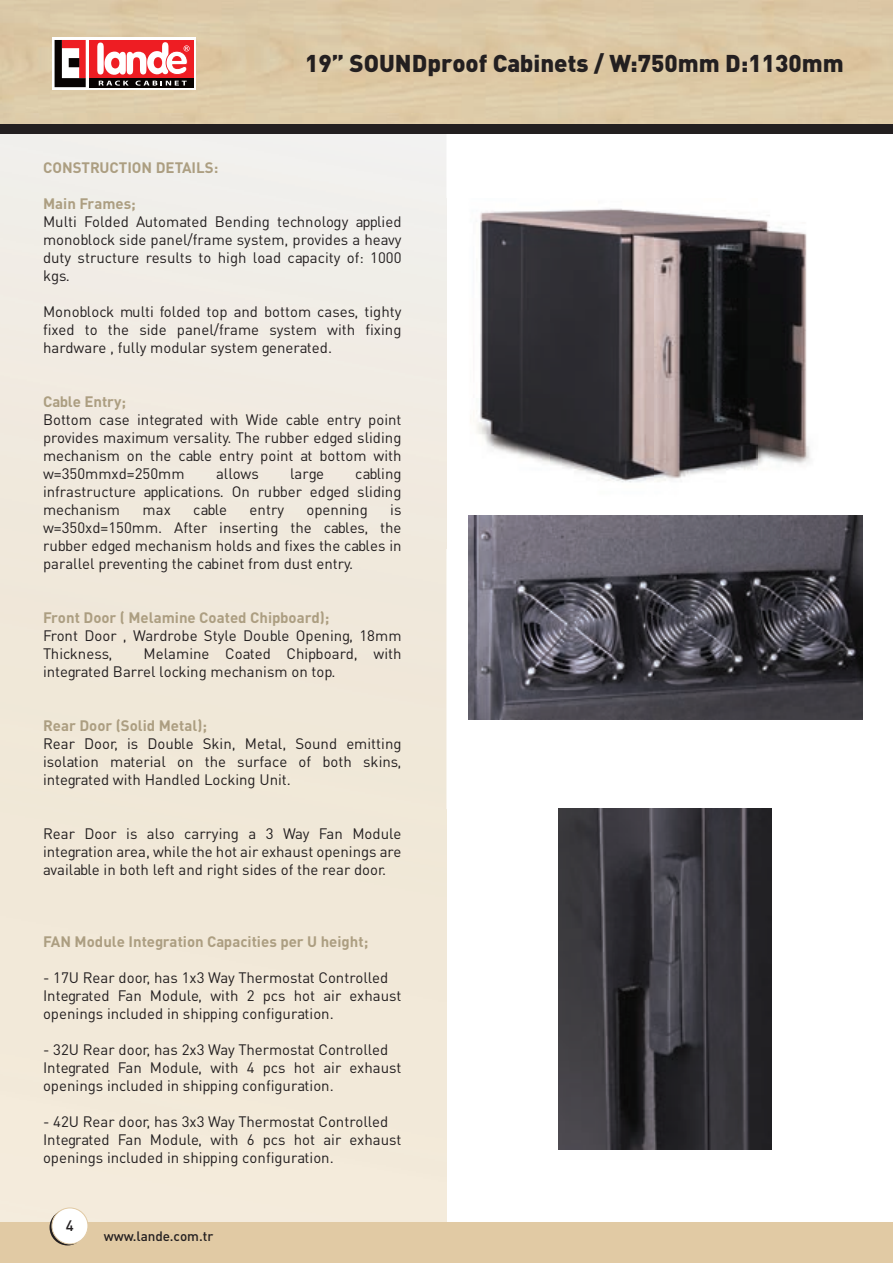
<style>
.page{position:relative;width:893px;height:1263px;background:#fff}
.page>*{position:absolute;margin:0;border:0;box-sizing:border-box;transform-origin:0 0}
.t1{font:24px "DIN Black Tr";color:#231f20}
.t2{font:15px/18px "DIN Tr";color:#231f20;text-align:justify}
.t3{font:15px "DINT Bold Tr";color:#ac9e81}
.t4{font:15px "DIN Medium Tr";color:#231f20}
.t5{font:13.5px "DIN Medium Tr";color:#231f20}
</style>
<div class="page">
<img style="left:0;top:114px;width:446px;height:1108px">
<svg style="left:54px;top:39px;width:140px;height:49px"></svg>
<div style="left:89px;top:50px;width:104px;height:37px;background:#080302"></div>
<div style="left:89px;top:40px;width:104px;height:38px;background:#ee1d23"></div>
<svg style="left:99px;top:81px;width:30px;height:5px"></svg>
<svg style="left:136px;top:81px;width:51px;height:5px"></svg>
<svg style="left:55px;top:40px;width:31px;height:47px"></svg>
<div style="left:69px;top:58px;width:10px;height:9px;background:#080302"></div>
<svg style="left:97px;top:42px;width:93px;height:33px"></svg>
<div style="left:0;top:1222px;width:893px;height:41px;background:#e1caa4"></div>
<svg style="left:50px;top:1209px;width:36px;height:36px"></svg>
<div style="left:52px;top:1208px;width:36px;height:36px;background:#fff;border-radius:50%"></div>
<div style="left:52px;top:1207px;width:36px;height:37px;border:1px solid #e1caa4;border-radius:50%"></div>
<img style="left:439px;top:199px;width:371px;height:350px">
<img style="left:558px;top:808px;width:214px;height:341px">
<img style="left:468px;top:515px;width:394px;height:205px">
<div style="left:0;top:124px;width:893px;height:9px;background:#231f20"></div>
<h1 class="t1" style="left:305px;top:47px;width:540px">19” SOUNDproof Cabinets / W:750mm D:1130mm</h1>
<p class="t3" style="left:43px;top:158px;width:177px">CONSTRUCTION DETAILS:</p>
<p class="t3" style="left:43px;top:194px;width:94px">Main Frames;</p>
<p class="t2" style="left:43px;top:212px;width:360px">Multi Folded Automated Bending technology applied monoblock side panel/frame system, provides a heavy duty structure results to high load capacity of: 1000 kgs.</p>
<p class="t2" style="left:43px;top:302px;width:360px">Monoblock multi folded top and bottom cases, tighty fixed to the side panel/frame system with fixing hardware , fully modular system generated.</p>
<p class="t3" style="left:43px;top:392px;width:85px">Cable Entry;</p>
<p class="t2" style="left:43px;top:410px;width:360px">Bottom case integrated with Wide cable entry point provides maximum versality. The rubber edged sliding mechanism on the cable entry point at bottom with w=350mmxd=250mm</p>
<p class="t2" style="left:43px;top:464px;width:360px;text-indent:312px">cabling infrastructure applications. On rubber edged sliding mechanism</p>
<p class="t2" style="left:216px;top:464px;width:44px">allows</p>
<p class="t2" style="left:290px;top:464px;width:35px">large</p>
<p class="t2" style="left:43px;top:500px;width:360px;text-indent:347px">is w=350xd=150mm. After inserting the cables, the rubber edged mechanism holds and fixes the cables in parallel preventing the cabinet from dust entry.</p>
<p class="t3" style="left:43px;top:608px;width:288px">Front Door ( Melamine Coated Chipboard);</p>
<p class="t2" style="left:43px;top:626px;width:360px">Front Door , Wardrobe Style Double Opening, 18mm<br>Thickness,</p>
<p class="t2" style="left:143px;top:500px;width:30px">max</p>
<p class="t2" style="left:193px;top:500px;width:35px">cable</p>
<p class="t2" style="left:250px;top:500px;width:36px">entry</p>
<p class="t2" style="left:307px;top:500px;width:63px">openning</p>
<p class="t2" style="left:43px;top:644px;width:360px;text-indent:101px">Melamine Coated Chipboard, with integrated Barrel locking mechanism on top.</p>
<p class="t3" style="left:43px;top:716px;width:165px">Rear Door (Solid Metal);</p>
<p class="t2" style="left:43px;top:734px;width:360px">Rear Door, is Double Skin, Metal, Sound emitting isolation material on the surface of both skins, integrated with Handled Locking Unit.</p>
<p class="t2" style="left:43px;top:824px;width:360px">Rear Door is also carrying a 3 Way Fan Module integration area, while the hot air exhaust openings are available in both left and right sides of the rear door.</p>
<p class="t3" style="left:43px;top:932px;width:327px">FAN Module Integration Capacities per U height;</p>
<p class="t2" style="left:43px;top:968px;width:360px;text-align:left">- 17U Rear door, has 1x3 Way Thermostat Controlled<br>Integrated Fan Module, with 2 pcs hot air exhaust openings included in shipping configuration.</p>
<p class="t2" style="left:43px;top:1040px;width:360px;text-align:left">- 32U Rear door, has 2x3 Way Thermostat Controlled<br>Integrated Fan Module, with 4 pcs hot air exhaust openings included in shipping configuration.</p>
<p class="t2" style="left:43px;top:1112px;width:360px;text-align:left">- 42U Rear door, has 3x3 Way Thermostat Controlled<br>Integrated Fan Module, with 6 pcs hot air exhaust openings included in shipping configuration.</p>
<p class="t4" style="left:66px;top:1216px;width:9px">4</p>
<p class="t5" style="left:104px;top:1227px;width:111px">www.lande.com.tr</p>
</div>
